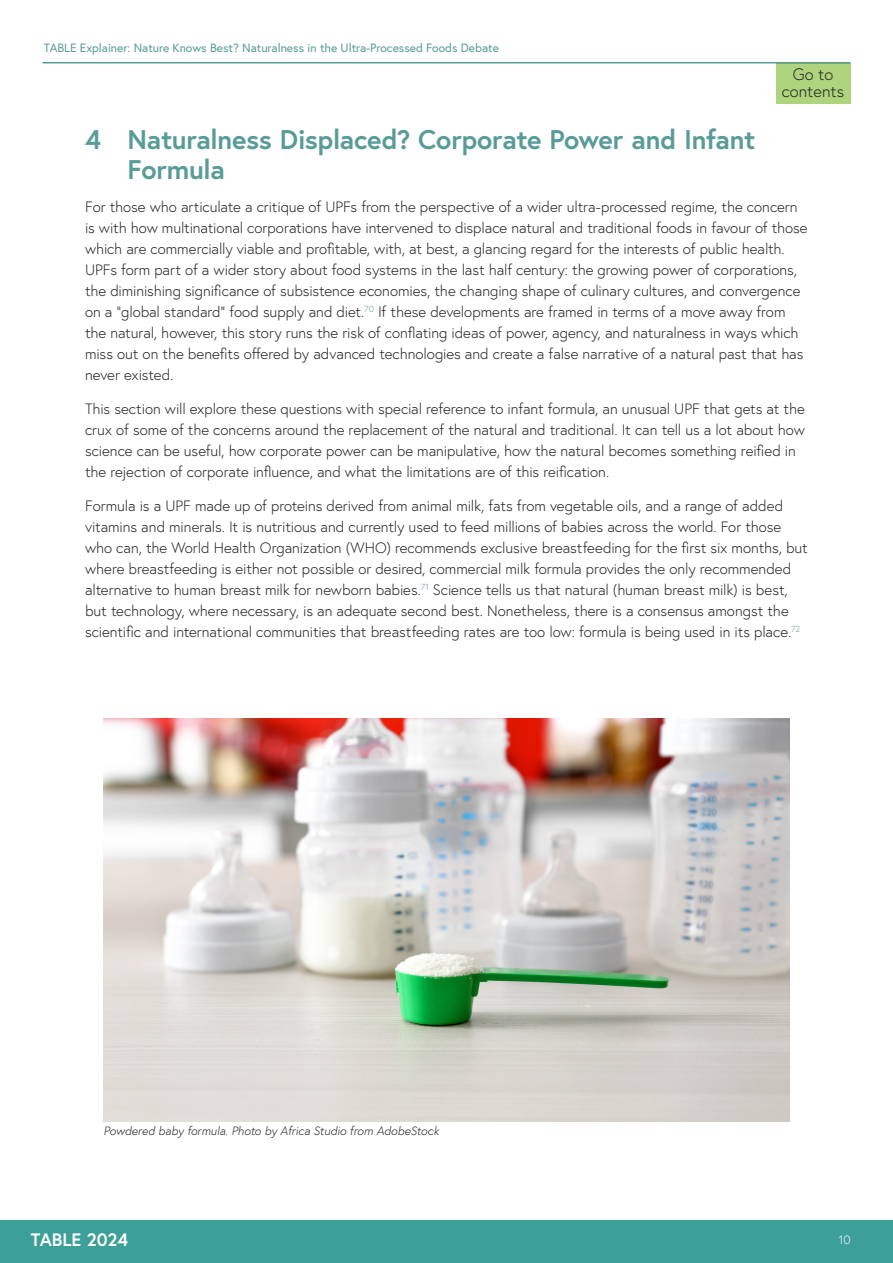
<style>
.page{position:relative;width:893px;height:1263px;background:#fff}
.page>*{position:absolute;margin:0;border:0;box-sizing:border-box;transform-origin:0 0}
.Heading_1{font:700 27px/30px "Europa";letter-spacing:-.01em;color:#589b98}
.t1{font:700 18px "Europa";color:#fff}
.t2{font:300 16.5px/16.5px "Europa";color:#231f20;text-align:center}
.Body_text{font:300 15px/21px "Europa";letter-spacing:-.005em;color:#231f20}
.t3{font:12px "Europa";color:#589b98}
.Figure_caption{font:italic 300 12px "Europa";color:#231f20}
.t4{font:300 12px "Europa";color:#fff}
</style>
<div class="page">
<div style="left:0;top:1220px;width:893px;height:43px;background:#3ca099"></div>
<hr style="left:43px;top:62px;width:807px;height:1px;background:#549a96">
<div style="left:776px;top:63px;width:74px;height:41px;background:#aed47e"></div>
<img style="left:103px;top:719px;width:687px;height:402px">
<p class="t3" style="left:44px;top:40px;width:456px">TABLE Explainer: Nature Knows Best? Naturalness in the Ultra-Processed Foods Debate</p>
<p class="t2" style="left:782px;top:66px;width:64px">Go to contents</p>
<p class="Heading_1" style="left:128px;top:123px;width:629px;text-indent:-43px">4 Naturalness Displaced? Corporate Power and Infant<br>Formula</p>
<p class="Body_text" style="left:85px;top:196px;width:724px">For those who articulate a critique of UPFs from the perspective of a wider ultra-processed regime, the concern is with how multinational corporations have intervened to displace natural and traditional foods in favour of those which are commercially viable and profitable, with, at best, a glancing regard for the interests of public health.<br>UPFs form part of a wider story about food systems in the last half century: the growing power of corporations, the diminishing significance of subsistence economies, the changing shape of culinary cultures, and convergence on a “global standard” food supply and diet.<sup>70</sup> If these developments are framed in terms of a move away from the natural, however, this story runs the risk of conflating ideas of power, agency, and naturalness in ways which miss out on the benefits offered by advanced technologies and create a false narrative of a natural past that has never existed.</p>
<p class="Body_text" style="left:85px;top:398px;width:721px">This section will explore these questions with special reference to infant formula, an unusual UPF that gets at the crux of some of the concerns around the replacement of the natural and traditional. It can tell us a lot about how science can be useful, how corporate power can be manipulative, how the natural becomes something reified in the rejection of corporate influence, and what the limitations are of this reification.</p>
<p class="Body_text" style="left:85px;top:495px;width:724px">Formula is a UPF made up of proteins derived from animal milk, fats from vegetable oils, and a range of added vitamins and minerals. It is nutritious and currently used to feed millions of babies across the world. For those who can, the World Health Organization (WHO) recommends exclusive breastfeeding for the first six months, but where breastfeeding is either not possible or desired, commercial milk formula provides the only recommended alternative to human breast milk for newborn babies.<sup>71</sup> Science tells us that natural (human breast milk) is best, but technology, where necessary, is an adequate second best. Nonetheless, there is a consensus amongst the scientific and international communities that breastfeeding rates are too low: formula is being used in its place.<sup>72</sup></p>
<p class="Figure_caption" style="left:103px;top:1123px;width:337px">Powdered baby formula. Photo by Africa Studio from AdobeStock</p>
<p class="t1" style="left:31px;top:1227px;width:99px">TABLE 2024</p>
<p class="t4" style="left:839px;top:1232px;width:13px">10</p>
</div>
